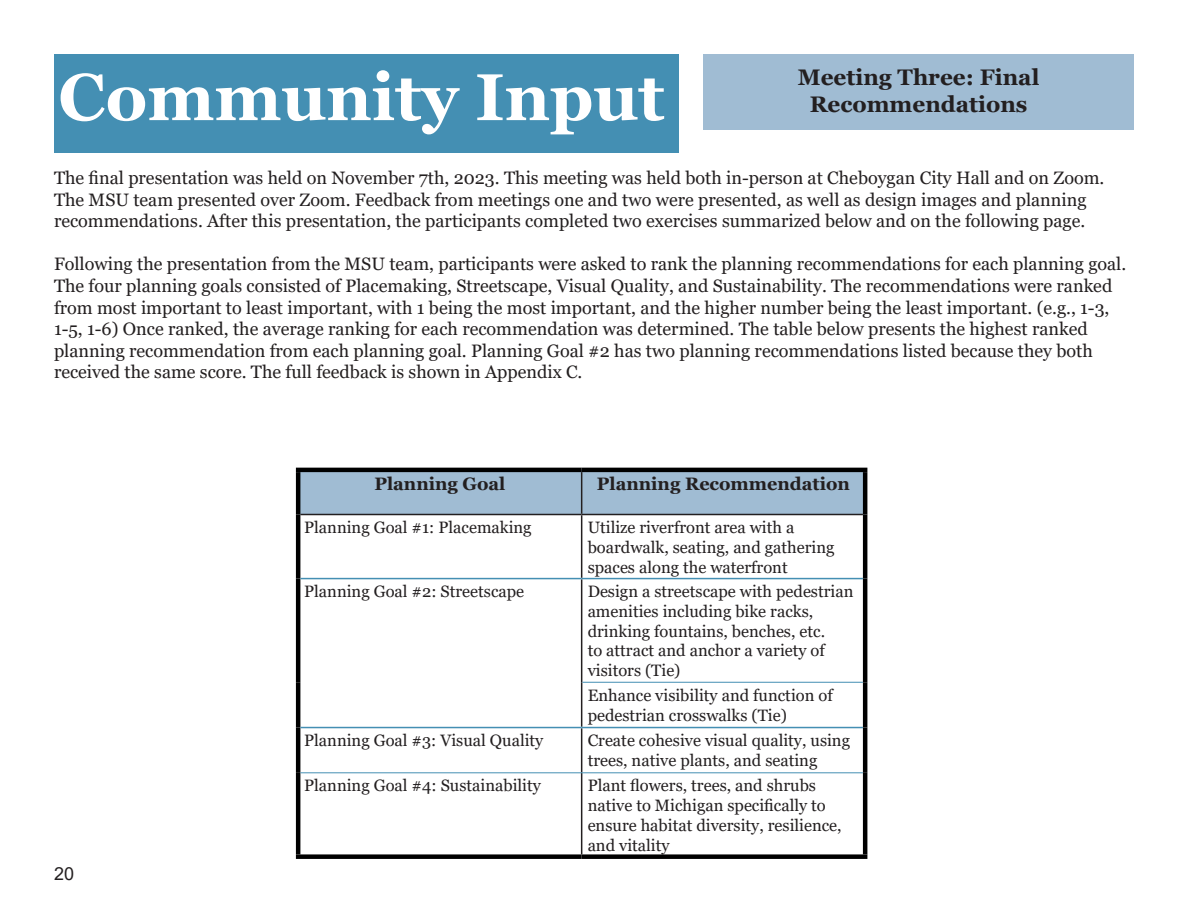
<style>
.page{position:relative;width:1188px;height:918px;background:#fff}
.page>*{position:absolute;margin:0;border:0;box-sizing:border-box;transform-origin:0 0}
.t1{font:700 66px "Georgia";color:#fff}
.t2{font:700 22.5px "Georgia";color:#231f20}
.t3{font:18px/21.6px "Georgia";color:#231f20}
.t4{font:700 18px "Georgia";color:#231f20}
.t5{font:18px "Arial";color:#231f20}
.t6{font:16.5px/19.8px "Georgia";color:#231f20}
</style>
<div class="page">
<svg style="left:364px;top:152px;width:26px;height:1px"></svg>
<div style="left:54px;top:54px;width:624px;height:98px;background:#448fb3"></div>
<div style="left:703px;top:54px;width:431px;height:75px;background:#a0bcd3"></div>
<div style="left:300px;top:472px;width:563px;height:42px;background:#a0bcd3"></div>
<hr style="left:296px;top:468px;width:286px;height:4px;background:#000">
<hr style="left:296px;top:472px;width:4px;height:42px;background:#000">
<hr style="left:582px;top:468px;width:285px;height:4px;background:#000">
<hr style="left:863px;top:472px;width:4px;height:42px;background:#000">
<hr style="left:296px;top:514px;width:4px;height:65px;background:#000">
<hr style="left:863px;top:514px;width:4px;height:65px;background:#000">
<hr style="left:296px;top:579px;width:4px;height:103px;background:#000">
<hr style="left:863px;top:579px;width:4px;height:103px;background:#000">
<hr style="left:296px;top:682px;width:4px;height:46px;background:#000">
<hr style="left:863px;top:682px;width:4px;height:46px;background:#000">
<hr style="left:296px;top:728px;width:4px;height:45px;background:#000">
<hr style="left:863px;top:728px;width:4px;height:45px;background:#000">
<hr style="left:296px;top:773px;width:4px;height:81px;background:#000">
<hr style="left:863px;top:773px;width:4px;height:81px;background:#000">
<div style="left:296px;top:854px;width:286px;height:5px;background:#000"></div>
<div style="left:582px;top:854px;width:285px;height:5px;background:#000"></div>
<hr style="left:581px;top:472px;width:1px;height:42px;background:#231f20">
<hr style="left:300px;top:514px;width:282px;height:1px;background:#231f20">
<hr style="left:582px;top:514px;width:281px;height:1px;background:#231f20">
<hr style="left:581px;top:515px;width:1px;height:63px;background:#231f20">
<hr style="left:581px;top:579px;width:1px;height:103px;background:#231f20">
<hr style="left:581px;top:682px;width:1px;height:45px;background:#231f20">
<hr style="left:581px;top:728px;width:1px;height:45px;background:#231f20">
<hr style="left:581px;top:773px;width:1px;height:81px;background:#231f20">
<hr style="left:300px;top:578px;width:282px;height:1px;background:#448fb3">
<hr style="left:582px;top:578px;width:281px;height:1px;background:#448fb3">
<hr style="left:300px;top:727px;width:282px;height:1px;background:#448fb3">
<hr style="left:582px;top:727px;width:281px;height:1px;background:#448fb3">
<hr style="left:582px;top:682px;width:281px;height:1px;background:#448fb3">
<hr style="left:300px;top:773px;width:282px;height:1px;background:#448fb3">
<hr style="left:582px;top:773px;width:281px;height:1px;background:#448fb3">
<p class="t1" style="left:58px;top:55px;width:608px">Community Input</p>
<p class="t2" style="left:798px;top:63px;width:243px">Meeting Three: Final</p>
<p class="t2" style="left:810px;top:90px;width:219px">Recommendations</p>
<p class="t3" style="left:54px;top:167px;width:1052px">The final presentation was held on November 7th, 2023. This meeting was held both in-person at Cheboygan City Hall and on Zoom.<br>The MSU team presented over Zoom. Feedback from meetings one and two were presented, as well as design images and planning recommendations. After this presentation, the participants completed two exercises summarized below and on the following page.</p>
<p class="t3" style="left:54px;top:254px;width:1074px">Following the presentation from the MSU team, participants were asked to rank the planning recommendations for each planning goal.<br>The four planning goals consisted of Placemaking, Streetscape, Visual Quality, and Sustainability. The recommendations were ranked from most important to least important, with 1 being the most important, and the higher number being the least important. (e.g., 1-3, 1-5, 1-6) Once ranked, the average ranking for each recommendation was determined. The table below presents the highest ranked planning recommendation from each planning goal. Planning Goal #2 has two planning recommendations listed because they both received the same score. The full feedback is shown in Appendix C.</p>
<p class="t5" style="left:54px;top:861px;width:22px">20</p>
<p class="t4" style="left:374px;top:472px;width:133px">Planning Goal</p>
<p class="t4" style="left:597px;top:472px;width:255px">Planning Recommendation</p>
<p class="t6" style="left:304px;top:518px;width:229px">Planning Goal #1: Placemaking</p>
<p class="t6" style="left:588px;top:518px;width:248px">Utilize riverfront area with a boardwalk, seating, and gathering spaces along the waterfront</p>
<p class="t6" style="left:304px;top:582px;width:222px">Planning Goal #2: Streetscape</p>
<p class="t6" style="left:588px;top:582px;width:267px">Design a streetscape with pedestrian amenities including bike racks, drinking fountains, benches, etc.<br>to attract and anchor a variety of visitors (Tie)</p>
<p class="t6" style="left:588px;top:686px;width:247px">Enhance visibility and function of pedestrian crosswalks (Tie)</p>
<p class="t6" style="left:304px;top:731px;width:241px">Planning Goal #3: Visual Quality</p>
<p class="t6" style="left:588px;top:731px;width:264px">Create cohesive visual quality, using trees, native plants, and seating</p>
<p class="t6" style="left:304px;top:776px;width:238px">Planning Goal #4: Sustainability</p>
<p class="t6" style="left:588px;top:776px;width:256px">Plant flowers, trees, and shrubs native to Michigan specifically to ensure habitat diversity, resilience, and vitality</p>
</div>
